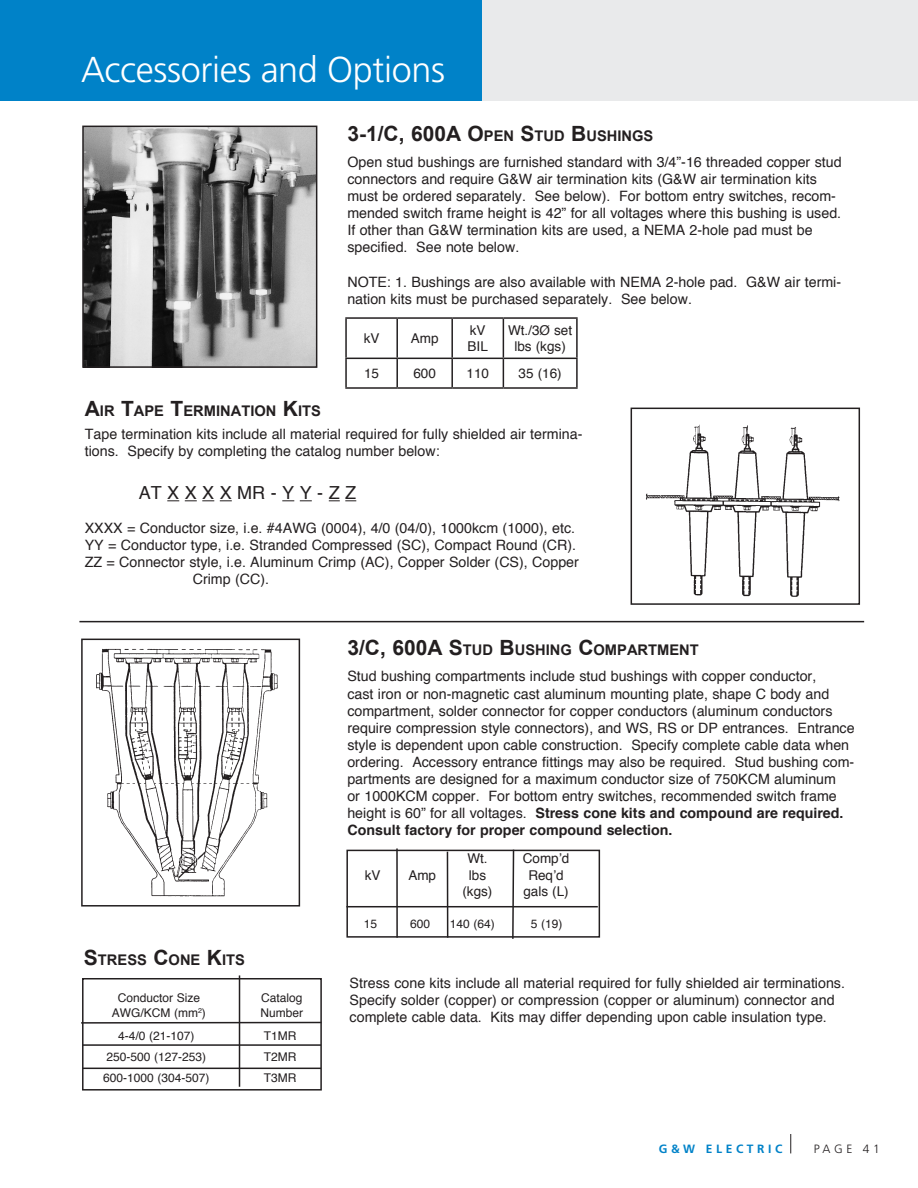
<style>
.page{position:relative;width:918px;height:1188px;background:#fff}
.page>*{position:absolute;margin:0;border:0;box-sizing:border-box;transform-origin:0 0}
.Normal_Text{font:300 36px "Frutiger";letter-spacing:-.01em;color:#fff}
.Subhead_1{font:700 21px "Arial";color:#231f20}
.t1{font:18px "Helvetica";letter-spacing:.305em;color:#231f20}
.Subhead_1-2{font:700 14.7px "Arial";color:#231f20}
.Subhead_1-3{font:14.25px/17.1px "Helvetica";color:#231f20}
.t2{font:13.5px/16.2px "Helvetica";color:#231f20;text-align:center}
.t3{font:12px "Helvetica";color:#231f20}
.t4{font:700 12px "Frutiger";letter-spacing:.3em;color:#0082c8}
.t5{font:300 12px "Frutiger";letter-spacing:.3em;color:#231f20}
.s1{font-size:14.7px}
.s2{font-size:21px}
.s3{font-weight:700}
</style>
<div class="page">
<svg style="left:790px;top:1134px;width:1px;height:19px"></svg>
<div style="left:0;top:0;width:918px;height:100px;background:#e9eaeb"></div>
<div style="left:0;top:0;width:482px;height:100px;background:#0082c8"></div>
<img style="left:85px;top:129px;width:229px;height:236px">
<div style="left:82px;top:126px;width:235px;height:242px;border:2px solid #231f20"></div>
<svg style="left:167px;top:500px;width:12px;height:1px"></svg>
<svg style="left:185px;top:500px;width:29px;height:1px"></svg>
<svg style="left:220px;top:500px;width:12px;height:1px"></svg>
<svg style="left:282px;top:500px;width:12px;height:1px"></svg>
<svg style="left:300px;top:500px;width:12px;height:1px"></svg>
<svg style="left:329px;top:500px;width:27px;height:1px"></svg>
<img style="left:646px;top:424px;width:194px;height:173px">
<div style="left:631px;top:408px;width:229px;height:197px;border:2px solid #231f20"></div>
<hr style="left:79px;top:621px;width:785px;height:1px;background:#231f20">
<img style="left:96px;top:648px;width:182px;height:249px">
<div style="left:81px;top:639px;width:219px;height:268px;border:2px solid #231f20"></div>
<div style="left:82px;top:978px;width:240px;height:113px;border:2px solid #231f20"></div>
<hr style="left:81px;top:1022px;width:241px;height:2px;background:#231f20">
<hr style="left:239px;top:975px;width:1px;height:112px;background:#231f20">
<div style="left:346px;top:850px;width:254px;height:88px;border:2px solid #231f20"></div>
<div style="left:349px;top:852px;width:249px;height:55px;background:#fff"></div>
<hr style="left:396px;top:848px;width:2px;height:90px;background:#231f20">
<svg style="left:511px;top:849px;width:4px;height:90px"></svg>
<hr style="left:346px;top:906px;width:252px;height:1px;background:#231f20">
<hr style="left:447px;top:852px;width:1px;height:86px;background:#231f20">
<hr style="left:83px;top:1044px;width:238px;height:2px;background:#231f20">
<hr style="left:83px;top:1068px;width:238px;height:1px;background:#231f20">
<hr style="left:345px;top:317px;width:52px;height:2px;background:#231f20">
<hr style="left:345px;top:319px;width:2px;height:39px;background:#231f20">
<hr style="left:397px;top:317px;width:55px;height:2px;background:#231f20">
<hr style="left:452px;top:317px;width:51px;height:2px;background:#231f20">
<hr style="left:503px;top:317px;width:75px;height:2px;background:#231f20">
<hr style="left:576px;top:319px;width:2px;height:39px;background:#231f20">
<hr style="left:345px;top:358px;width:52px;height:1px;background:#231f20">
<hr style="left:345px;top:359px;width:2px;height:28px;background:#231f20">
<hr style="left:503px;top:358px;width:75px;height:1px;background:#231f20">
<svg style="left:346px;top:318px;width:231px;height:69px"></svg>
<hr style="left:576px;top:359px;width:2px;height:28px;background:#231f20">
<hr style="left:345px;top:387px;width:52px;height:2px;background:#231f20">
<hr style="left:397px;top:387px;width:55px;height:2px;background:#231f20">
<hr style="left:452px;top:387px;width:51px;height:2px;background:#231f20">
<hr style="left:503px;top:387px;width:75px;height:2px;background:#231f20">
<p class="Normal_Text" style="left:81px;top:49px;width:366px">Accessories and Options</p>
<p class="Subhead_1" style="left:347px;top:120px;width:307px">3-1/C, 600A O<span class="s1">PEN</span> S<span class="s1">TUD</span> B<span class="s1">USHINGS</span></p>
<p class="Subhead_1-3" style="left:347px;top:154px;width:496px">Open stud bushings are furnished standard with 3/4”-16 threaded copper stud connectors and require G&amp;W air termination kits (G&amp;W air termination kits must be ordered separately. See below). For bottom entry switches, recom&shy;mended switch frame height is 42” for all voltages where this bushing is used.<br>If other than G&amp;W termination kits are used, a NEMA 2-hole pad must be specified. See note below.</p>
<p class="Subhead_1-3" style="left:347px;top:274px;width:495px">NOTE: 1. Bushings are also available with NEMA 2-hole pad. G&amp;W air termi&shy;nation kits must be purchased separately. See below.</p>
<p class="t2" style="left:364px;top:331px;width:17px">kV</p>
<p class="t2" style="left:411px;top:331px;width:29px">Amp</p>
<p class="t2" style="left:470px;top:323px;width:17px">kV</p>
<p class="t2" style="left:468px;top:339px;width:22px">BIL</p>
<p class="t2" style="left:508px;top:323px;width:66px">Wt./3Ø set lbs (kgs)</p>
<p class="t2" style="left:364px;top:366px;width:17px">15</p>
<p class="t2" style="left:413px;top:366px;width:24px">600</p>
<p class="t2" style="left:467px;top:366px;width:24px">110</p>
<p class="t2" style="left:519px;top:366px;width:45px">35 (16)</p>
<p class="Subhead_1-2" style="left:85px;top:401px;width:238px"><span class="s2">A</span>IR <span class="s2">T</span>APE <span class="s2">T</span>ERMINATION <span class="s2">K</span>ITS</p>
<p class="Subhead_1-3" style="left:85px;top:426px;width:499px">Tape termination kits include all material required for fully shielded air termina&shy;tions. Specify by completing the catalog number below:</p>
<p class="t1" style="left:139px;top:479px;width:219px">AT XXXX MR -YY-ZZ</p>
<p class="Subhead_1-3" style="left:85px;top:520px;width:492px">XXXX = Conductor size, i.e. #4AWG (0004), 4/0 (04/0), 1000kcm (1000), etc.</p>
<p class="Subhead_1-3" style="left:85px;top:537px;width:493px">YY = Conductor type, i.e. Stranded Compressed (SC), Compact Round (CR).</p>
<p class="Subhead_1-3" style="left:193px;top:554px;width:388px;text-indent:-108px">ZZ = Connector style, i.e. Aluminum Crimp (AC), Copper Solder (CS), Copper<br>Crimp (CC).</p>
<p class="Subhead_1-2" style="left:347px;top:641px;width:353px"><span class="s2">3/C, 600A S</span>TUD <span class="s2">B</span>USHING <span class="s2">C</span>OMPARTMENT</p>
<p class="Subhead_1-3" style="left:347px;top:668px;width:509px">Stud bushing compartments include stud bushings with copper conductor,<br>cast iron or non-magnetic cast aluminum mounting plate, shape C body and compartment, solder connector for copper conductors (aluminum conductors require compression style connectors), and WS, RS or DP entrances. Entrance style is dependent upon cable construction. Specify complete cable data when ordering. Accessory entrance fittings may also be required. Stud bushing com&shy;partments are designed for a maximum conductor size of 750KCM aluminum<br>or 1000KCM copper. For bottom entry switches, recommended switch frame height is 60” for all voltages. <span class="s3">Stress cone kits and compound are required.<br>Consult factory for proper compound selection.</span></p>
<p class="t2" style="left:467px;top:851px;width:22px">Wt.</p>
<p class="t2" style="left:523px;top:851px;width:48px">Comp’d</p>
<p class="t2" style="left:365px;top:867px;width:17px">kV</p>
<p class="t2" style="left:408px;top:867px;width:29px">Amp</p>
<p class="t2" style="left:469px;top:867px;width:19px">lbs</p>
<p class="t2" style="left:528px;top:867px;width:37px">Req’d</p>
<p class="t2" style="left:462px;top:883px;width:31px">(kgs)</p>
<p class="t2" style="left:523px;top:883px;width:47px">gals (L)</p>
<p class="t2" style="left:519px;top:883px;width:47px">gals (L)</p>
<p class="Subhead_1-2" style="left:84px;top:950px;width:162px"><span class="s2">S</span>TRESS <span class="s2">C</span>ONE <span class="s2">K</span>ITS</p>
<p class="t3" style="left:118px;top:989px;width:84px">Conductor Size</p>
<p class="t3" style="left:261px;top:989px;width:43px">Catalog</p>
<p class="t3" style="left:112px;top:1003px;width:96px">AWG/KCM (mm<sup>2</sup>)</p>
<p class="t3" style="left:261px;top:1003px;width:44px">Number</p>
<p class="t3" style="left:118px;top:1027px;width:78px">4-4/0 (21-107)</p>
<p class="t3" style="left:264px;top:1027px;width:34px">T1MR</p>
<p class="t3" style="left:106px;top:1048px;width:101px">250-500 (127-253)</p>
<p class="t3" style="left:264px;top:1048px;width:34px">T2MR</p>
<p class="t3" style="left:103px;top:1069px;width:108px">600-1000 (304-507)</p>
<p class="t3" style="left:264px;top:1069px;width:34px">T3MR</p>
<p class="t3" style="left:364px;top:914px;width:15px">15</p>
<p class="t3" style="left:410px;top:914px;width:22px">600</p>
<p class="t3" style="left:450px;top:914px;width:47px">140 (64)</p>
<p class="t3" style="left:531px;top:914px;width:33px">5 (19)</p>
<p class="Subhead_1-3" style="left:350px;top:975px;width:497px">Stress cone kits include all material required for fully shielded air terminations.<br>Specify solder (copper) or compression (copper or aluminum) connector and complete cable data. Kits may differ depending upon cable insulation type.</p>
<p class="t4" style="left:659px;top:1141px;width:125px">G&amp;W ELECTRIC</p>
<p class="t5" style="left:814px;top:1142px;width:68px">PAGE 41</p>
</div>
